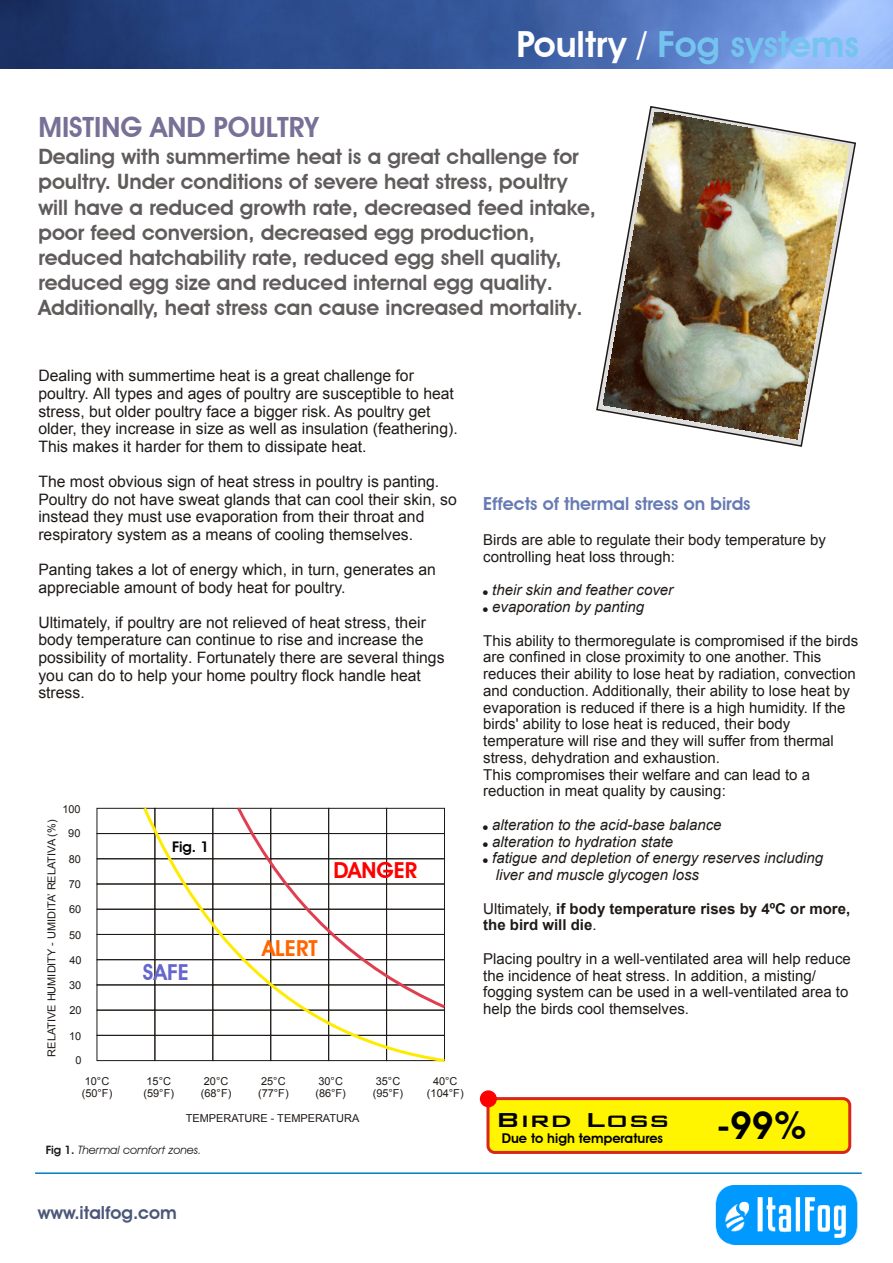
<style>
.page{position:relative;width:893px;height:1263px;background:#fff}
.page>*{position:absolute;margin:0;border:0;box-sizing:border-box;transform-origin:0 0}
.t1{font:700 37.8px "Avant Garde IT Cby BT";color:#000}
.t2{font:700 36px "Avant Garde IT Cby BT";color:#75c4f0}
.t3{font:700 27.9px "Avant Garde IT Cby BT";color:#787096}
.t4{font:500 27px "Bank Gothic BT";color:#000;scale:1.18 1}
.t5{font:700 22.05px "Avant Garde IT Cby BT";color:#f00}
.t6{font:700 22.05px "Avant Garde IT Cby BT";color:#f60}
.t7{font:700 22.05px "Avant Garde IT Cby BT";color:#66c}
.t8{font:700 21.15px/25.2px "Avant Garde IT Cby BT";color:#615c5c}
.t9{font:700 18px "Avant Garde IT Cby BT";color:#667ab3}
.t10{font:700 18px "Avant Garde IT Cby BT";color:#4a5778}
.t11{font:15.75px/17.5px "Arial";color:#1f1a17}
.t12{font:15px/16.8px "Arial";color:#1f1a17}
.t13{font:italic 15px/16.8px "Arial";color:#1f1a17}
.t14{font:700 15px/16.8px "Arial";color:#1f1a17}
.t15{font:700 14.7px "Avant Garde IT Cby BT";color:#000}
.t16{font:700 13.5px "Avant Garde IT Cby BT";color:#000}
.t17{font:italic 11.55px "Avant Garde IT Cby BT";color:#1f1a17}
.t18{font:10.95px/12.3px "Arial";color:#1f1a17}
.s1{color:#fff}
.s2{font-weight:700;font-style:normal}
.s3{font-weight:400}
</style>
<div class="page">
<img style="left:0;top:0;width:892px;height:69px">
<div style="left:486px;top:1097px;width:365px;height:57px;background:#fff500;border:3px solid #d9261c;border-radius:7px"></div>
<div style="left:480px;top:1090px;width:17px;height:17px;background:#f00;border-radius:50%"></div>
<div style="left:97px;top:808px;width:58px;height:26px;border:1px solid #1f1a17"></div>
<div style="left:97px;top:833px;width:58px;height:26px;border:1px solid #1f1a17"></div>
<div style="left:97px;top:859px;width:58px;height:25px;border:1px solid #1f1a17"></div>
<div style="left:97px;top:884px;width:58px;height:25px;border:1px solid #1f1a17"></div>
<div style="left:97px;top:909px;width:58px;height:26px;border:1px solid #1f1a17"></div>
<div style="left:97px;top:934px;width:58px;height:26px;border:1px solid #1f1a17"></div>
<div style="left:97px;top:959px;width:58px;height:26px;border:1px solid #1f1a17"></div>
<div style="left:97px;top:1010px;width:58px;height:25px;border:1px solid #1f1a17"></div>
<div style="left:97px;top:1035px;width:58px;height:26px;border:1px solid #1f1a17"></div>
<svg style="left:141px;top:807px;width:304px;height:255px"></svg>
<svg style="left:235px;top:807px;width:210px;height:204px"></svg>
<hr style="left:35px;top:1172px;width:827px;height:2px;background:#007dc2">
<svg style="left:596px;top:106px;width:260px;height:341px"></svg>
<img style="left:603px;top:112px;width:246px;height:327px">
<img style="left:715px;top:1185px;width:143px;height:60px">
<h2 class="t2" style="left:516px;top:30px;width:344px"><span class="s1">Poultry /</span> Fog systems</h2>
<h3 class="t3" style="left:38px;top:116px;width:282px">MISTING AND POULTRY</h3>
<p class="t8" style="left:38px;top:146px;width:559px">Dealing with summertime heat is a great challenge for poultry. Under conditions of severe heat stress, poultry will have a reduced growth rate, decreased feed intake, poor feed conversion, decreased egg production, reduced hatchability rate, reduced egg shell quality, reduced egg size and reduced internal egg quality.<br>Additionally, heat stress can cause increased mortality.</p>
<p class="t11" style="left:38px;top:368px;width:421px">Dealing with summertime heat is a great challenge for poultry. All types and ages of poultry are susceptible to heat stress, but older poultry face a bigger risk. As poultry get older, they increase in size as well as insulation (feathering).<br>This makes it harder for them to dissipate heat.</p>
<p class="t11" style="left:38px;top:474px;width:420px">The most obvious sign of heat stress in poultry is panting.<br>Poultry do not have sweat glands that can cool their skin, so instead they must use evaporation from their throat and respiratory system as a means of cooling themselves.</p>
<p class="t11" style="left:38px;top:562px;width:399px">Panting takes a lot of energy which, in turn, generates an appreciable amount of body heat for poultry.</p>
<p class="t11" style="left:38px;top:615px;width:408px">Ultimately, if poultry are not relieved of heat stress, their body temperature can continue to rise and increase the possibility of mortality. Fortunately there are several things you can do to help your home poultry flock handle heat stress.</p>
<p class="t18" style="left:62px;top:804px;width:20px">100</p>
<p class="t18" style="left:46px;top:1057px;width:239px;rotate:-90deg">RELATIVE HUMIDITY - UMIDITA’ RELATIVA (%)</p>
<p class="t18" style="left:68px;top:828px;width:14px">90</p>
<p class="t18" style="left:69px;top:854px;width:14px">80</p>
<p class="t18" style="left:69px;top:879px;width:14px">70</p>
<p class="t18" style="left:69px;top:904px;width:14px">60</p>
<p class="t18" style="left:69px;top:929px;width:14px">50</p>
<p class="t18" style="left:69px;top:955px;width:14px">40</p>
<p class="t18" style="left:69px;top:980px;width:14px">30</p>
<p class="t18" style="left:69px;top:1005px;width:14px">20</p>
<p class="t18" style="left:69px;top:1031px;width:14px">10</p>
<p class="t18" style="left:75px;top:1055px;width:8px">0</p>
<p class="t18" style="left:82px;top:1076px;width:32px">10°C (50°F)</p>
<p class="t15" style="left:172px;top:841px;width:38px">Fig. 1</p>
<h3 class="t7" style="left:143px;top:963px;width:47px">SAFE</h3>
<h3 class="t5" style="left:334px;top:861px;width:85px">DANGER</h3>
<h3 class="t6" style="left:262px;top:939px;width:57px">ALERT</h3>
<p class="t18" style="left:143px;top:1076px;width:32px">15°C (59°F)</p>
<p class="t18" style="left:201px;top:1076px;width:32px">20°C (68°F)</p>
<p class="t18" style="left:258px;top:1076px;width:32px">25°C (77°F)</p>
<p class="t18" style="left:315px;top:1076px;width:32px">30°C (86°F)</p>
<p class="t18" style="left:373px;top:1076px;width:32px">35°C (95°F)</p>
<p class="t18" style="left:427px;top:1076px;width:38px;text-align:center">40°C (104°F)</p>
<p class="t18" style="left:186px;top:1113px;width:175px">TEMPERATURE - TEMPERATURA</p>
<p class="t17" style="left:46px;top:1145px;width:157px"><span class="s2">Fig 1.</span> Thermal comfort zones.</p>
<p class="t10" style="left:38px;top:1205px;width:141px">www.italfog.com</p>
<p class="t9" style="left:483px;top:497px;width:269px">Effects of thermal stress on birds</p>
<p class="t12" style="left:483px;top:533px;width:344px">Birds are able to regulate their body temperature by controlling heat loss through:</p>
<p class="t13" style="left:492px;top:583px;width:182px">their skin and feather cover evaporation by panting</p>
<p class="t12" style="left:483px;top:633px;width:377px">This ability to thermoregulate is compromised if the birds are confined in close proximity to one another. This reduces their ability to lose heat by radiation, convection and conduction. Additionally, their ability to lose heat by evaporation is reduced if there is a high humidity. If the birds' ability to lose heat is reduced, their body temperature will rise and they will suffer from thermal stress, dehydration and exhaustion.<br>This compromises their welfare and can lead to a reduction in meat quality by causing:</p>
<p class="t13" style="left:492px;top:817px;width:333px">alteration to the acid-base balance<br>alteration to hydration state<br>fatigue and depletion of energy reserves including liver and muscle glycogen loss</p>
<p class="t14" style="left:483px;top:901px;width:368px"><span class="s3">Ultimately,</span> if body temperature rises by 4ºC or more, the bird will die<span class="s3">.</span></p>
<p class="t12" style="left:483px;top:952px;width:369px">Placing poultry in a well-ventilated area will help reduce the incidence of heat stress. In addition, a misting/ fogging system can be used in a well-ventilated area to help the birds cool themselves.</p>
<h3 class="t4" style="left:495px;top:1106px;width:149px">Bird Loss</h3>
<p class="t16" style="left:502px;top:1133px;width:163px">Due to high temperatures</p>
<h1 class="t1" style="left:717px;top:1110px;width:91px">-99%</h1>
</div>
